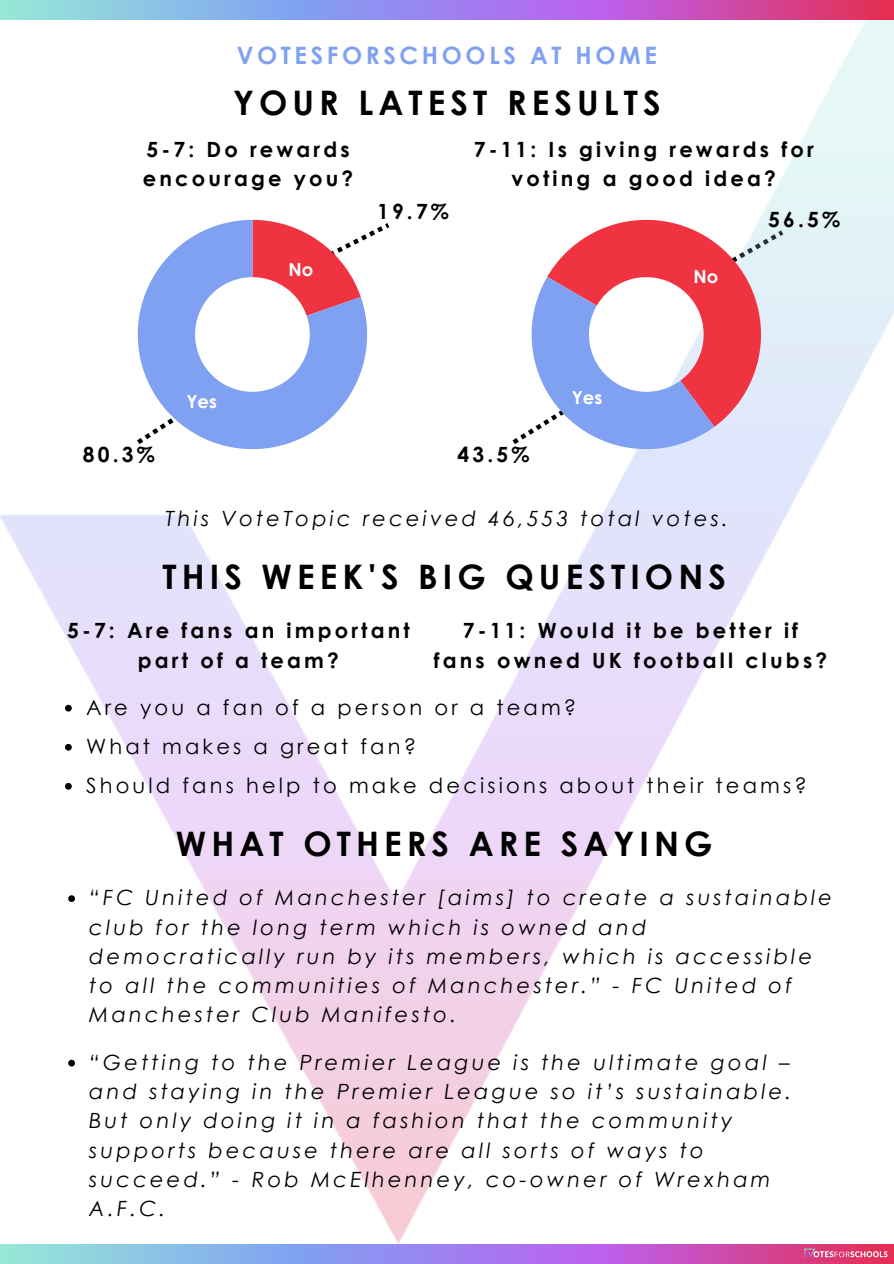
<style>
.page{position:relative;width:894px;height:1264px;background:#fff}
.page>*{position:absolute;margin:0;border:0;box-sizing:border-box;transform-origin:0 0}
.t1{font:700 33.75px "Century Gothic";letter-spacing:.15em;color:#000}
.t2{font:700 24px "Century Gothic";letter-spacing:.15em;color:#80a0f2}
.t3{font:italic 21px/29.2px "Century Gothic";letter-spacing:.15em;color:#000}
.t4{font:700 21px/29.2px "Century Gothic";letter-spacing:.15em;color:#000;text-align:center}
.t5{font:21px "Century Gothic";letter-spacing:.15em;color:#000}
.t6{font:700 18px "Century Gothic";color:#fff}
</style>
<div class="page">
<img style="left:0;top:20px;width:893px;height:1223px">
<svg style="left:367px;top:220px;width:22px;height:96px"></svg>
<svg style="left:138px;top:220px;width:229px;height:229px"></svg>
<svg style="left:524px;top:178px;width:278px;height:253px"></svg>
<svg style="left:489px;top:277px;width:248px;height:209px"></svg>
<svg style="left:0;top:0;width:893px;height:20px"></svg>
<svg style="left:0;top:1244px;width:893px;height:19px"></svg>
<img style="left:804px;top:1247px;width:83px;height:13px">
<svg style="left:65px;top:704px;width:7px;height:7px"></svg>
<svg style="left:65px;top:744px;width:7px;height:6px"></svg>
<svg style="left:65px;top:783px;width:7px;height:6px"></svg>
<svg style="left:68px;top:895px;width:7px;height:7px"></svg>
<svg style="left:68px;top:1059px;width:7px;height:7px"></svg>
<h1 class="t2" style="left:236px;top:40px;width:421px">VOTESFORSCHOOLS AT HOME</h1>
<h2 class="t1" style="left:233px;top:81px;width:429px">YOUR LATEST RESULTS</h2>
<p class="t4" style="left:143px;top:134px;width:212px;text-align:left">5-7: Do rewards encourage you?</p>
<h3 class="t6" style="left:288px;top:258px;width:26px">No</h3>
<h3 class="t4" style="left:473px;top:134px;width:341px">7-11: Is giving rewards for voting a good idea?</h3>
<h3 class="t4" style="left:377px;top:196px;width:73px">19.7%</h3>
<h3 class="t4" style="left:768px;top:204px;width:73px">56.5%</h3>
<h3 class="t6" style="left:693px;top:264px;width:26px">No</h3>
<h3 class="t6" style="left:186px;top:390px;width:32px">Yes</h3>
<p class="t6" style="left:571px;top:385px;width:32px">Yes</p>
<p class="t4" style="left:83px;top:438px;width:73px">80.3%</p>
<p class="t4" style="left:457px;top:438px;width:73px">43.5%</p>
<h4 class="t3" style="left:165px;top:503px;width:563px">This VoteTopic received 46,553 total votes.</h4>
<h1 class="t1" style="left:162px;top:554px;width:565px">THIS WEEK'S BIG QUESTIONS</h1>
<h3 class="t4" style="left:67px;top:615px;width:344px">5-7: Are fans an important part of a team?</h3>
<h3 class="t4" style="left:433px;top:615px;width:395px">7-11: Would it be better if<br>fans owned UK football clubs?</h3>
<p class="t5" style="left:86px;top:694px;width:491px">Are you a fan of a person or a team?</p>
<p class="t5" style="left:86px;top:733px;width:331px">What makes a great fan?</p>
<p class="t5" style="left:86px;top:772px;width:722px">Should fans help to make decisions about their teams?</p>
<h1 class="t1" style="left:176px;top:822px;width:538px">WHAT OTHERS ARE SAYING</h1>
<p class="t3" style="left:89px;top:882px;width:744px">“FC United of Manchester [aims] to create a sustainable club for the long term which is owned and democratically run by its members, which is accessible to all the communities of Manchester.” - FC United of Manchester Club Manifesto.</p>
<p class="t3" style="left:89px;top:1046px;width:703px">“Getting to the Premier League is the ultimate goal – and staying in the Premier League so it’s sustainable.<br>But only doing it in a fashion that the community supports because there are all sorts of ways to succeed.” - Rob McElhenney, co-owner of Wrexham A.F.C.</p>
</div>
